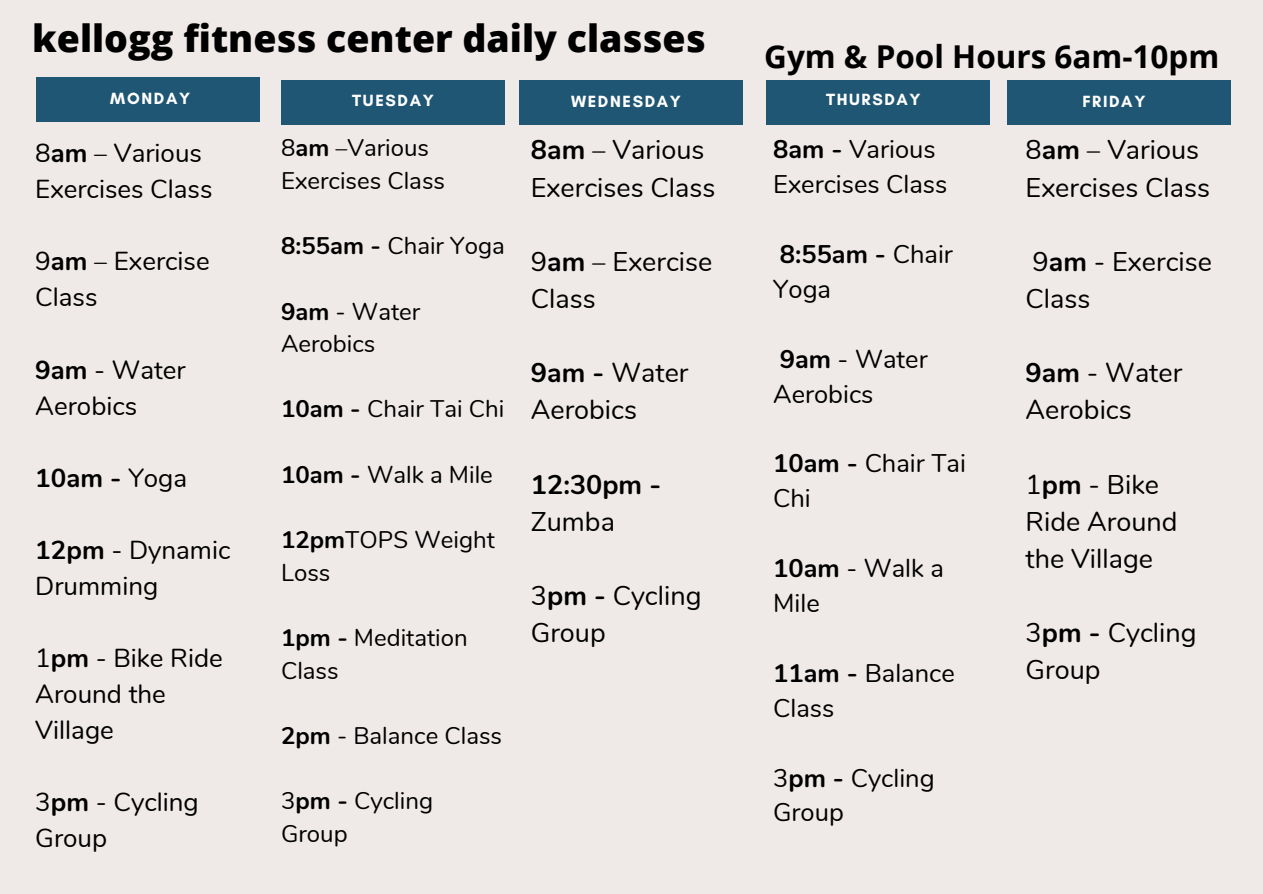
<style>
.page{position:relative;width:1263px;height:894px;background:#fff}
.page>*{position:absolute;margin:0;border:0;box-sizing:border-box;transform-origin:0 0}
.t1{font:800 37.5px "Open Sans";color:#000}
.t2{font:700 31.5px "Open Sans";color:#000}
.t3{font:27px/37px "Nunito";color:#000}
.t4{font:700 27px "Nunito";color:#000}
.t5{font:25.95px/36px "Nunito";color:#000}
.t6{font:700 25.95px "Nunito";color:#000}
.t7{font:25.5px/34.8px "Nunito";color:#000}
.t8{font:24px/32.5px "Nunito";color:#000}
.t9{font:700 16.5px "Glacial Indifference";letter-spacing:.1em;color:#fff}
.s1{font-weight:700}
.s2{font-weight:400}
</style>
<div class="page">
<div style="left:0;top:0;width:1263px;height:893px;background:#efe9e7"></div>
<div style="left:36px;top:77px;width:224px;height:44px;background:#1f5673"></div>
<div style="left:281px;top:81px;width:224px;height:44px;background:#1f5673"></div>
<div style="left:519px;top:81px;width:224px;height:44px;background:#1f5673"></div>
<div style="left:766px;top:81px;width:223px;height:44px;background:#1f5673"></div>
<div style="left:1007px;top:81px;width:224px;height:44px;background:#1f5673"></div>
<h1 class="t1" style="left:32px;top:12px;width:675px">kellogg fitness center daily classes</h1>
<p class="t2" style="left:764px;top:34px;width:457px">Gym &amp; Pool Hours 6am-10pm</p>
<p class="t9" style="left:110px;top:88px;width:81px">MONDAY</p>
<p class="t9" style="left:352px;top:90px;width:83px">TUESDAY</p>
<p class="t9" style="left:571px;top:91px;width:111px">WEDNESDAY</p>
<p class="t9" style="left:826px;top:89px;width:96px">THURSDAY</p>
<p class="t9" style="left:1082px;top:91px;width:65px">FRIDAY</p>
<p class="t5" style="left:35px;top:136px;width:179px">8<span class="s1">am</span> – Various<br>Exercises Class</p>
<p class="t8" style="left:281px;top:132px;width:165px">8<span class="s1">am</span> –Various<br>Exercises Class</p>
<p class="t3" style="left:531px;top:132px;width:186px"><span class="s1">8am</span> – Various<br>Exercises Class</p>
<p class="t3" style="left:1026px;top:132px;width:186px">8<span class="s1">am</span> – Various<br>Exercises Class</p>
<p class="t7" style="left:773px;top:133px;width:176px"><span class="s1">8am -</span> Various<br>Exercises Class</p>
<p class="t5" style="left:35px;top:244px;width:176px">9<span class="s1">am</span> – Exercise<br>Class</p>
<p class="t5" style="left:35px;top:352px;width:152px"><span class="s1">9am</span> - Water<br>Aerobics</p>
<p class="t6" style="left:35px;top:460px;width:153px">10am - <span class="s2">Yoga</span></p>
<p class="t5" style="left:35px;top:532px;width:197px"><span class="s1">12pm</span> - Dynamic<br>Drumming</p>
<p class="t5" style="left:35px;top:640px;width:189px">1<span class="s1">pm</span> - Bike Ride<br>Around the<br>Village</p>
<p class="t5" style="left:35px;top:784px;width:165px">3<span class="s1">pm</span> - Cycling<br>Group</p>
<p class="t8" style="left:281px;top:230px;width:225px"><span class="s1">8:55am -</span> Chair Yoga</p>
<p class="t8" style="left:281px;top:295px;width:141px"><span class="s1">9am</span> - Water<br>Aerobics</p>
<p class="t8" style="left:281px;top:393px;width:225px"><span class="s1">10am -</span> Chair Tai Chi</p>
<p class="t8" style="left:281px;top:458px;width:213px"><span class="s1">10am -</span> Walk a Mile</p>
<p class="t8" style="left:281px;top:523px;width:215px"><span class="s1">12pm</span>TOPS Weight<br>Loss</p>
<p class="t8" style="left:281px;top:621px;width:188px"><span class="s1">1pm -</span> Meditation<br>Class</p>
<p class="t8" style="left:281px;top:719px;width:222px"><span class="s1">2pm</span> - Balance Class</p>
<p class="t8" style="left:281px;top:784px;width:154px">3<span class="s1">pm -</span> Cycling<br>Group</p>
<p class="t3" style="left:531px;top:243px;width:183px">9<span class="s1">am</span> – Exercise<br>Class</p>
<p class="t3" style="left:531px;top:355px;width:159px"><span class="s1">9am -</span> Water<br>Aerobics</p>
<p class="t4" style="left:531px;top:466px;width:132px">12:30pm -</p>
<p class="t3" style="left:531px;top:503px;width:86px">Zumba</p>
<p class="t3" style="left:531px;top:577px;width:172px">3<span class="s1">pm -</span> Cycling<br>Group</p>
<p class="t7" style="left:773px;top:237px;width:181px"><span class="s1">8:55am -</span> Chair<br>Yoga</p>
<p class="t7" style="left:773px;top:342px;width:156px"><span class="s1">9am</span> - Water<br>Aerobics</p>
<p class="t7" style="left:773px;top:446px;width:194px"><span class="s1">10am -</span> Chair Tai<br>Chi</p>
<p class="t7" style="left:773px;top:551px;width:172px"><span class="s1">10am</span> - Walk a<br>Mile</p>
<p class="t7" style="left:773px;top:655px;width:183px"><span class="s1">11am -</span> Balance<br>Class</p>
<p class="t7" style="left:773px;top:760px;width:163px">3<span class="s1">pm -</span> Cycling<br>Group</p>
<p class="t3" style="left:1026px;top:243px;width:188px">9<span class="s1">am</span> - Exercise<br>Class</p>
<p class="t3" style="left:1026px;top:355px;width:158px"><span class="s1">9am</span> - Water<br>Aerobics</p>
<p class="t3" style="left:1026px;top:466px;width:153px">1<span class="s1">pm</span> - Bike<br>Ride Around the Village</p>
<p class="t3" style="left:1026px;top:614px;width:172px">3<span class="s1">pm -</span> Cycling<br>Group</p>
</div>
